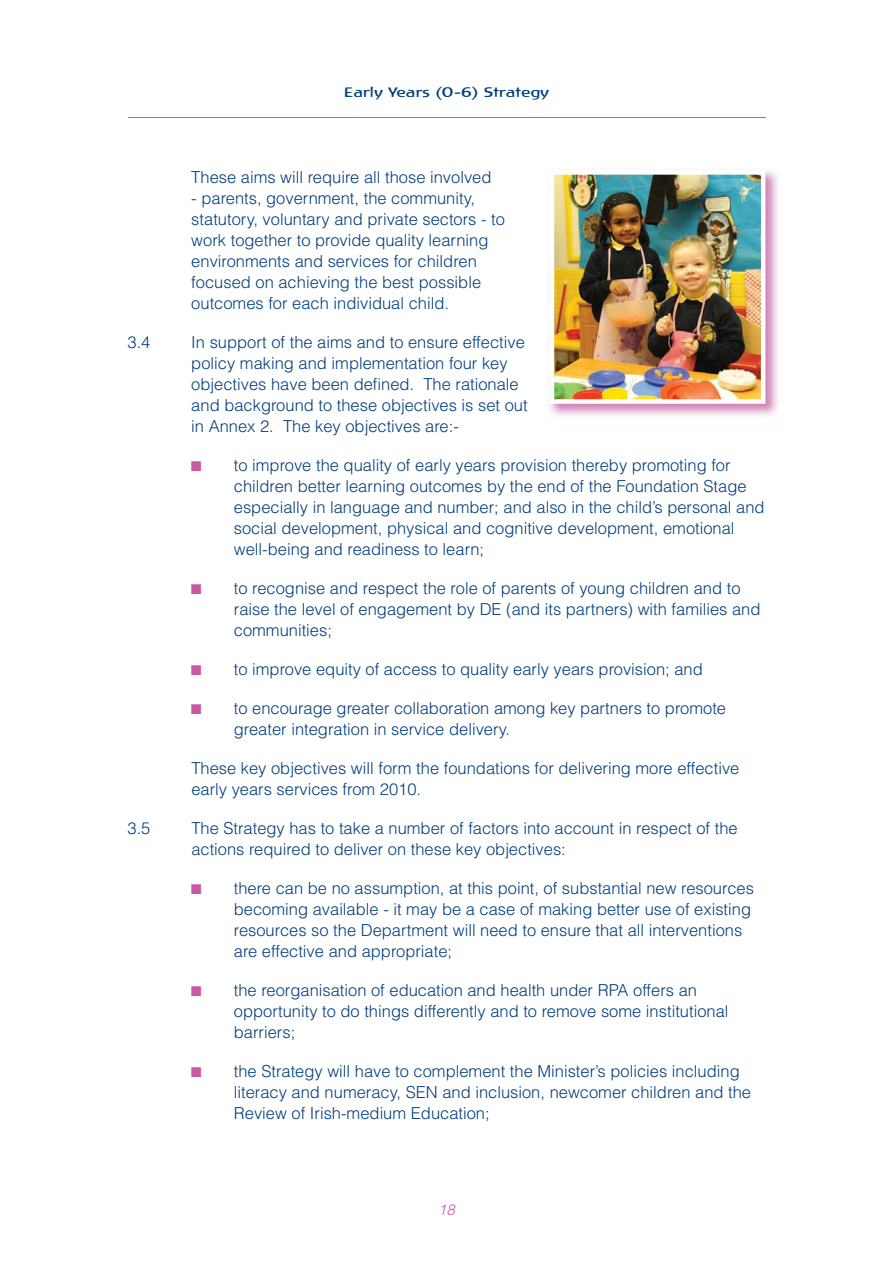
<style>
.page{position:relative;width:893px;height:1263px;background:#fff}
.page>*{position:absolute;margin:0;border:0;box-sizing:border-box;transform-origin:0 0}
.t1{font:300 16.5px/21px "Helvetica LT";color:#003d7d}
.t2{font:italic 300 15px "Helvetica LT";color:#c959a1}
.t3{font:13.5px "Atlantis LT";color:#003d7d;scale:1.2 1}
</style>
<div class="page">
<hr style="left:128px;top:117px;width:637px;height:1px;background:#c959a1">
<img style="left:549px;top:170px;width:229px;height:246px">
<img style="left:550px;top:170px;width:215px;height:234px">
<p class="t3" style="left:344px;top:87px;width:172px">Early Years (0-6) Strategy</p>
<p class="t1" style="left:191px;top:168px;width:302px">These aims will require all those involved</p>
<p class="t1" style="left:191px;top:189px;width:315px">- parents, government, the community, statutory, voluntary and private sectors - to work together to provide quality learning environments and services for children focused on achieving the best possible outcomes for each individual child.</p>
<p class="t1" style="left:128px;top:333px;width:24px">3.4</p>
<p class="t1" style="left:191px;top:333px;width:338px">In support of the aims and to ensure effective policy making and implementation four key objectives have been defined. The rationale and background to these objectives is set out in Annex 2. The key objectives are:-</p>
<p class="t1" style="left:234px;top:456px;width:532px">to improve the quality of early years provision thereby promoting for children better learning outcomes by the end of the Foundation Stage especially in language and number; and also in the child’s personal and social development, physical and cognitive development, emotional well-being and readiness to learn;</p>
<p class="t1" style="left:234px;top:579px;width:528px">to recognise and respect the role of parents of young children and to raise the level of engagement by DE (and its partners) with families and communities;</p>
<p class="t1" style="left:234px;top:660px;width:470px">to improve equity of access to quality early years provision; and</p>
<p class="t1" style="left:234px;top:699px;width:494px">to encourage greater collaboration among key partners to promote greater integration in service delivery.</p>
<p class="t1" style="left:191px;top:759px;width:550px">These key objectives will form the foundations for delivering more effective early years services from 2010.</p>
<p class="t1" style="left:128px;top:819px;width:24px">3.5</p>
<p class="t1" style="left:191px;top:819px;width:548px">The Strategy has to take a number of factors into account in respect of the actions required to deliver on these key objectives:</p>
<p class="t1" style="left:234px;top:879px;width:522px">there can be no assumption, at this point, of substantial new resources becoming available - it may be a case of making better use of existing resources so the Department will need to ensure that all interventions are effective and appropriate;</p>
<p class="t1" style="left:234px;top:981px;width:496px">the reorganisation of education and health under RPA offers an opportunity to do things differently and to remove some institutional barriers;</p>
<p class="t1" style="left:234px;top:1062px;width:519px">the Strategy will have to complement the Minister’s policies including literacy and numeracy, SEN and inclusion, newcomer children and the<br>Review of Irish-medium Education;</p>
<p class="t2" style="left:438px;top:1203px;width:18px">18</p>
</div>
